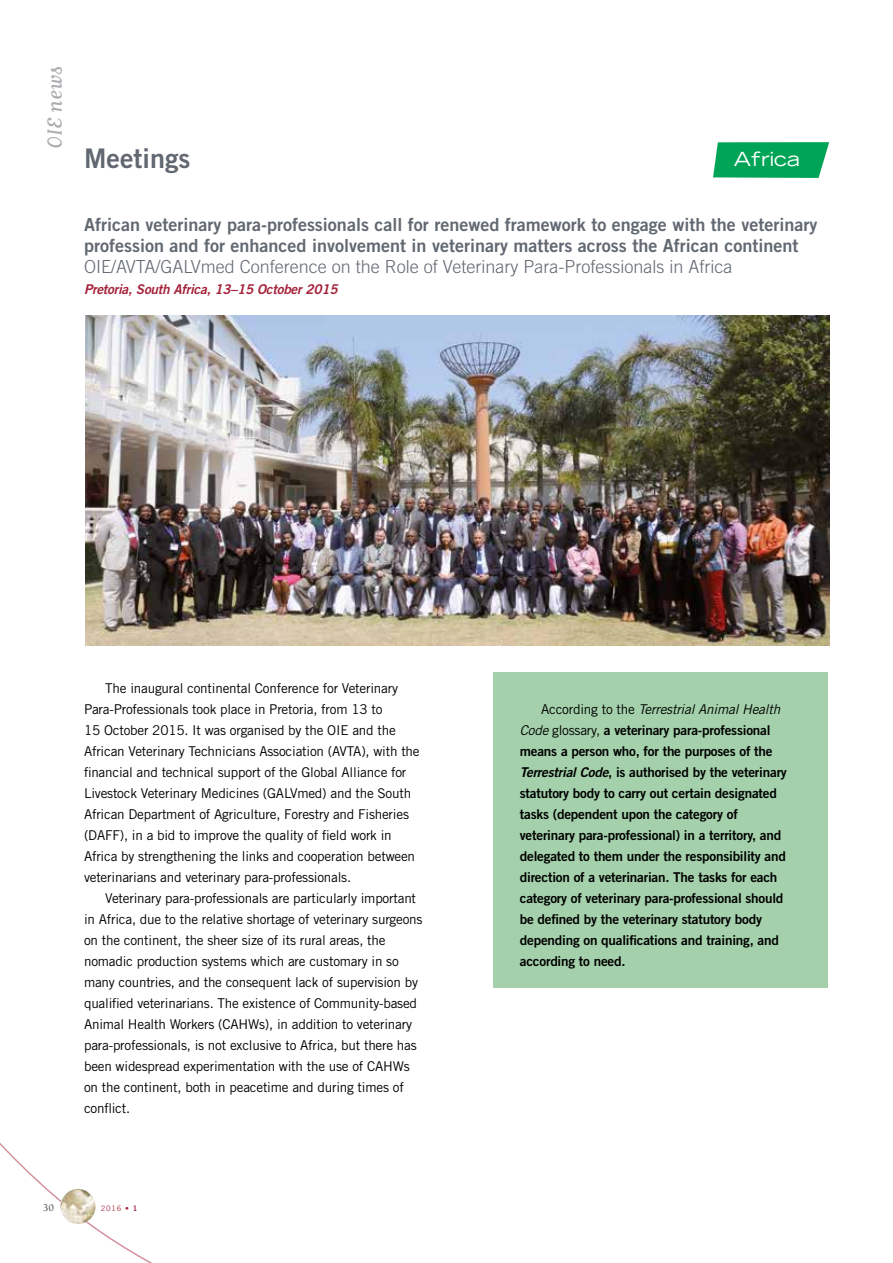
<style>
.page{position:relative;width:893px;height:1263px;background:#fff}
.page>*{position:absolute;margin:0;border:0;box-sizing:border-box;transform-origin:0 0}
.t1{font:27px "Trade Gothic LT Std Bd 2";color:#616871}
.t2{font:24px "Matrix Script";color:#adacb1}
.t3{font:expanded 19.5px "Trade Gothic LT Std";color:#fff}
.t4{font:18px/21px "Trade Gothic LT Std Bd 2";color:#616871}
.t5{font:300 18px "Trade Gothic LT Std";color:#616871}
.t6{font:13.5px/21px "Trade Gothic LT Std";letter-spacing:-.015em;color:#000}
.t7{font:13.5px/21px "Trade Gothic LT Std Bd 2";letter-spacing:-.015em;color:#000}
.t8{font:13.5px "Trade Gothic LT Std Bd 2 Obl";letter-spacing:-.015em;color:#a5233b}
.t9{font:italic 13.5px "Trade Gothic LT Std";letter-spacing:-.015em;color:#000}
.t10{font:700 10.5px "Berkeley";color:#616871}
.t11{font:7.5px "Trade Gothic LT Std";color:#a5233b}
.s1{font-style:normal}
.s2{font-family:"Trade Gothic LT Std";font-style:italic}
.s3{font-family:"Trade Gothic LT Std"}
.s4{font-family:"Trade Gothic LT Std Bd 2 Obl"}
.s5{font-family:"Trade Gothic LT Std Bd 2"}
</style>
<div class="page">
<div style="left:493px;top:672px;width:335px;height:315px;background:#a4d1ab"></div>
<svg style="left:713px;top:142px;width:116px;height:36px;background:#14ab64"></svg>
<img style="left:85px;top:315px;width:744px;height:330px">
<svg style="left:0;top:1142px;width:152px;height:121px"></svg>
<img style="left:60px;top:1189px;width:36px;height:35px;border-radius:18px">
<h2 class="t2" style="left:43px;top:149px;width:84px;rotate:-90deg">OIE news</h2>
<h1 class="t1" style="left:84px;top:142px;width:108px">Meetings</h1>
<h3 class="t3" style="left:734px;top:146px;width:68px">Africa</h3>
<h3 class="t4" style="left:84px;top:214px;width:735px">African veterinary para-professionals call for renewed framework to engage with the veterinary profession and for enhanced involvement in veterinary matters across the African continent</h3>
<h3 class="t5" style="left:84px;top:256px;width:650px">OIE/AVTA/GALVmed Conference on the Role of Veterinary Para-Professionals in Africa</h3>
<p class="t8" style="left:84px;top:281px;width:255px">Pretoria, South Africa, 13–15 October 2015</p>
<p class="t6" style="left:84px;top:678px;width:337px;text-indent:21px">The inaugural continental Conference for Veterinary Para-Professionals took place in Pretoria, from 13 to<br>15 October 2015. It was organised by the OIE and the African Veterinary Technicians Association (AVTA), with the financial and technical support of the Global Alliance for Livestock Veterinary Medicines (GALVmed) and the South African Department of Agriculture, Forestry and Fisheries (DAFF), in a bid to improve the quality of field work in Africa by strengthening the links and cooperation between veterinarians and veterinary para-professionals.</p>
<p class="t6" style="left:84px;top:888px;width:340px;text-indent:21px">Veterinary para-professionals are particularly important in Africa, due to the relative shortage of veterinary surgeons on the continent, the sheer size of its rural areas, the nomadic production systems which are customary in so many countries, and the consequent lack of supervision by qualified veterinarians. The existence of Community-based Animal Health Workers (CAHWs), in addition to veterinary para-professionals, is not exclusive to Africa, but there has been widespread experimentation with the use of CAHWs on the continent, both in peacetime and during times of conflict.</p>
<p class="t9" style="left:541px;top:701px;width:241px"><span class="s1">According to the</span> Terrestrial Animal Health</p>
<p class="t7" style="left:520px;top:719px;width:269px"><span class="s2">Code</span> <span class="s3">glossary,</span> a veterinary para-professional means a person who, for the purposes of the <span class="s4">Terrestrial Code</span>, is authorised by the veterinary statutory body to carry out certain designated tasks (dependent upon the category of veterinary para-professional) in a territory, and delegated to them under the responsibility and direction of a veterinarian. The tasks for each category of veterinary para-professional should be defined by the veterinary statutory body depending on qualifications and training, and according to need.</p>
<p class="t10" style="left:43px;top:1202px;width:13px">30</p>
<p class="t11" style="left:101px;top:1204px;width:38px">2016 • <span class="s5">1</span></p>
</div>
